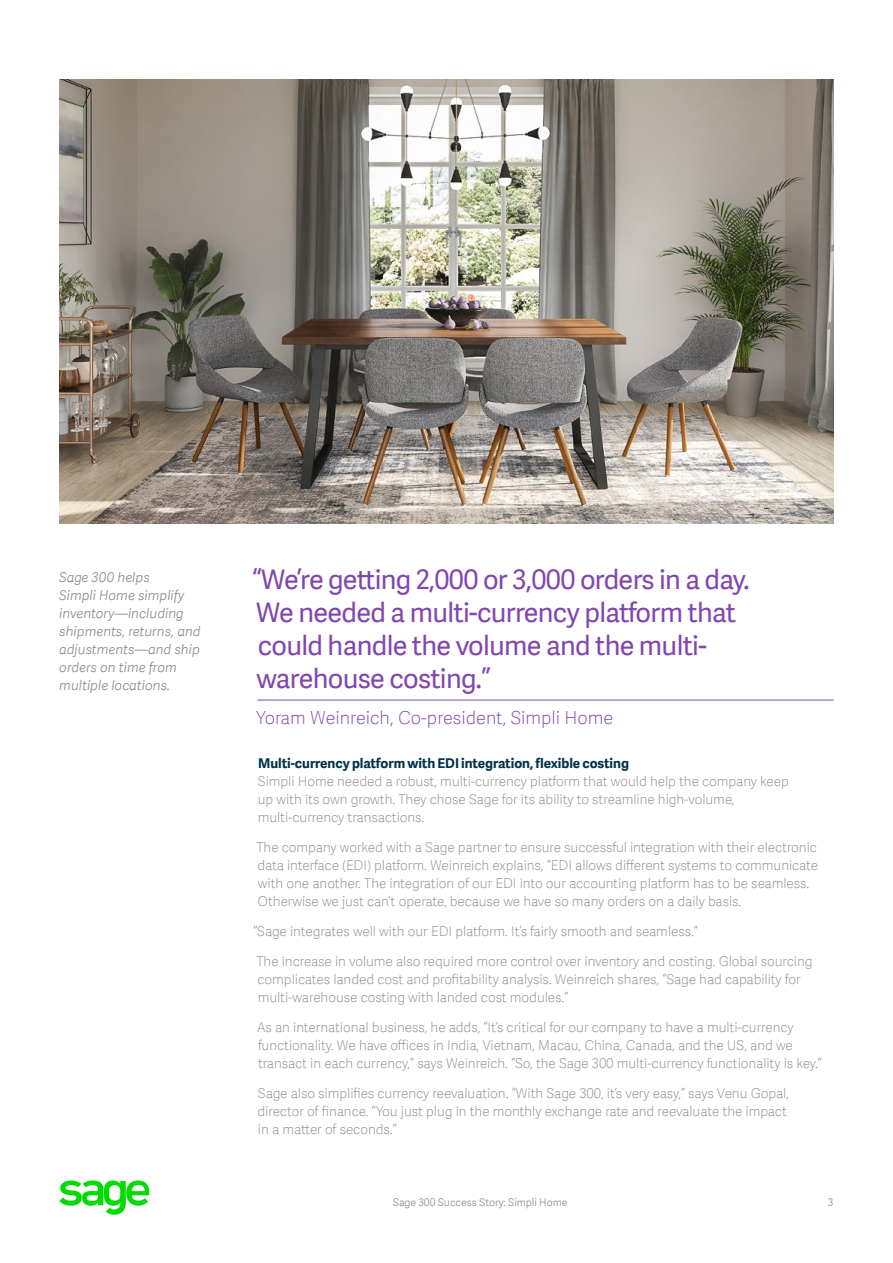
<style>
.page{position:relative;width:893px;height:1263px;background:#fff}
.page>*{position:absolute;margin:0;border:0;box-sizing:border-box;transform-origin:0 0}
.Pull_Quote{font:27px/33px "Adelle Sans SAGE";letter-spacing:-.025em;color:#8246af}
.Pull_Quote_Attributi{font:18px "Adelle Sans SAGE Th";color:#8246af}
.Body_Copy{font:13.5px/18px "Adelle Sans SAGE Th";letter-spacing:-.005em;color:#888b8d}
.Image_Caption{font:italic 13.5px/18px "Adelle Sans SAGE Lt";color:#888b8d}
.Body_Bold_SubHead{font:700 13.5px "Adelle Sans SAGE";letter-spacing:-.005em;color:#003349}
.t1{font:10.5px "Adelle Sans SAGE Lt";letter-spacing:-.005em;color:#888b8d}
</style>
<div class="page">
<svg style="left:59px;top:1181px;width:91px;height:34px"></svg>
<img style="left:59px;top:80px;width:774px;height:444px">
<hr style="left:257px;top:700px;width:576px;height:1px;background:#8246af">
<p class="Image_Caption" style="left:59px;top:568px;width:143px">Sage 300 helps<br>Simpli Home simplify inventory—including shipments, returns, and adjustments—and ship orders on time from multiple locations.</p>
<p class="Pull_Quote" style="left:252px;top:562px;width:499px">“We’re getting 2,000 or 3,000 orders in a day.<br>We needed a multi-currency platform that could handle the volume and the multi&shy;warehouse costing.”</p>
<p class="Pull_Quote_Attributi" style="left:256px;top:705px;width:358px">Yoram Weinreich, Co-president, Simpli Home</p>
<p class="Body_Bold_SubHead" style="left:258px;top:753px;width:372px">Multi-currency platform with EDI integration, flexible costing</p>
<p class="Body_Copy" style="left:258px;top:772px;width:532px">Simpli Home needed a robust, multi-currency platform that would help the company keep up with its own growth. They chose Sage for its ability to streamline high-volume, multi-currency transactions.</p>
<p class="Body_Copy" style="left:256px;top:838px;width:563px">The company worked with a Sage partner to ensure successful integration with their electronic data interface (EDI) platform. Weinreich explains, “EDI allows different systems to communicate with one another. The integration of our EDI into our accounting platform has to be seamless.<br>Otherwise we just can’t operate, because we have so many orders on a daily basis.</p>
<p class="Body_Copy" style="left:253px;top:922px;width:446px">“Sage integrates well with our EDI platform. It’s fairly smooth and seamless.”</p>
<p class="Body_Copy" style="left:256px;top:952px;width:557px">The increase in volume also required more control over inventory and costing. Global sourcing complicates landed cost and profitability analysis. Weinreich shares, “Sage had capability for multi-warehouse costing with landed cost modules.”</p>
<p class="Body_Copy" style="left:257px;top:1018px;width:566px">As an international business, he adds, “It’s critical for our company to have a multi-currency functionality. We have offices in India, Vietnam, Macau, China, Canada, and the US, and we transact in each currency,” says Weinreich. “So, the Sage 300 multi-currency functionality is key.”</p>
<p class="Body_Copy" style="left:257px;top:1084px;width:533px">Sage also simplifies currency reevaluation. “With Sage 300, it’s very easy,” says Venu Gopal, director of finance. “You just plug in the monthly exchange rate and reevaluate the impact in a matter of seconds.”</p>
<p class="t1" style="left:393px;top:1195px;width:176px">Sage 300 Success Story: Simpli Home</p>
<p class="t1" style="left:827px;top:1195px;width:7px">3</p>
</div>
